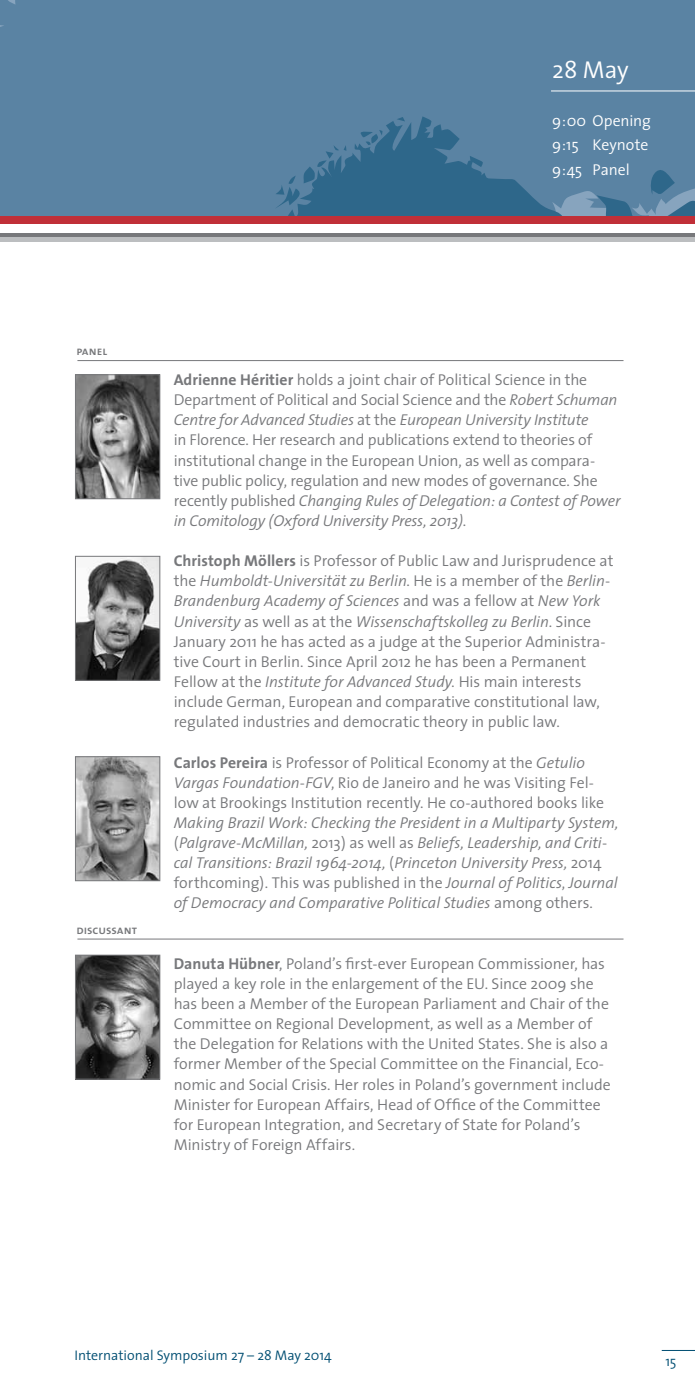
<style>
.page{position:relative;width:695px;height:1389px;background:#fff}
.page>*{position:absolute;margin:0;border:0;box-sizing:border-box;transform-origin:0 0}
.t1{font:300 24.5px "The Sans";color:#fff}
.t2{font:300 15.75px/20.1px "The Sans";letter-spacing:-.005em;color:#77787b}
.t3{font:italic 300 15.75px/20.1px "The Sans";letter-spacing:-.005em;color:#77787b}
.t4{font:300 15.75px/24.5px "The Sans";letter-spacing:-.005em;color:#fff}
.t5{font:300 14px "The Sans";color:#004e72}
.t6{font:12.25px "The Sans Semi Bold Caps";color:#77787b}
.s1{font-weight:700}
.s2{font-style:italic}
.s3{font-style:normal}
</style>
<div class="page">
<svg style="left:0;top:0;width:694px;height:216px;background:#5580a0"></svg>
<div style="left:0;top:216px;width:222px;height:8px;background:#c02f38"></div>
<div style="left:0;top:233px;width:222px;height:5px;background:#77787b"></div>
<hr style="left:0;top:238px;width:222px;height:4px;background:#bcbec0">
<div style="left:192px;top:216px;width:331px;height:8px;background:#c02f38"></div>
<div style="left:192px;top:233px;width:331px;height:5px;background:#77787b"></div>
<hr style="left:192px;top:238px;width:331px;height:4px;background:#bcbec0">
<div style="left:493px;top:216px;width:201px;height:8px;background:#c02f38"></div>
<div style="left:493px;top:233px;width:201px;height:5px;background:#77787b"></div>
<hr style="left:493px;top:238px;width:201px;height:4px;background:#bcbec0">
<hr style="left:661px;top:1350px;width:33px;height:1px;background:#004e72">
<hr style="left:77px;top:939px;width:546px;height:1px;background:#77787b">
<hr style="left:77px;top:360px;width:546px;height:1px;background:#77787b">
<img style="left:77px;top:377px;width:81px;height:120px">
<div style="left:75px;top:375px;width:85px;height:124px;border:1px solid #77787b"></div>
<img style="left:77px;top:558px;width:81px;height:121px">
<div style="left:75px;top:556px;width:85px;height:125px;border:1px solid #77787b"></div>
<img style="left:77px;top:758px;width:81px;height:121px">
<div style="left:75px;top:756px;width:85px;height:125px;border:1px solid #77787b"></div>
<img style="left:77px;top:957px;width:81px;height:120px">
<div style="left:75px;top:955px;width:85px;height:124px;border:1px solid #77787b"></div>
<hr style="left:551px;top:91px;width:143px;height:1px;background:#fff">
<h1 class="t1" style="left:552px;top:50px;width:78px">28 May</h1>
<p class="t4" style="left:552px;top:108px;width:100px">9:00 Opening<br>9:15 Keynote<br>9:45 Panel</p>
<p class="t6" style="left:76px;top:340px;width:32px">panel</p>
<p class="t6" style="left:76px;top:920px;width:62px">discussant</p>
<p class="t2" style="left:174px;top:369px;width:448px"><span class="s1">Adrienne Héritier</span> holds a joint chair of Political Science in the Department of Political and Social Science and the <span class="s2">Robert Schuman Centre for Advanced Studies</span> at the <span class="s2">European University Institute<br></span>in Florence. Her research and publications extend to theories of institutional change in the European Union, as well as compara&shy;tive public policy, regulation and new modes of governance. She recently published <span class="s2">Changing Rules of Delegation: a Contest of Power in Comitology (Oxford University Press, 2013)</span>.</p>
<p class="t2" style="left:174px;top:550px;width:441px"><span class="s1">Christoph Möllers</span> is Professor of Public Law and Jurisprudence at the <span class="s2">Humboldt-Universität zu Berlin</span>. He is a member of the <span class="s2">Berlin-Brandenburg Academy of Sciences</span> and was a fellow at <span class="s2">New York University</span> as well as at the <span class="s2">Wissenschaftskolleg zu Berlin</span>. Since January 2011 he has acted as a judge at the Superior Administra&shy;tive Court in Berlin. Since April 2012 he has been a Permanent Fellow at the <span class="s2">Institute for Advanced Study.</span> His main interests include German, European and comparative constitutional law, regulated industries and democratic theory in public law.</p>
<p class="t2" style="left:174px;top:752px;width:432px"><span class="s1">Carlos Pereira</span> is Professor of Political Economy at the <span class="s2">Getulio<br>Vargas Foundation-FGV</span>, Rio de Janeiro and he was Visiting Fel&shy;low at Brookings Institution recently. He co-authored books like</p>
<p class="t3" style="left:174px;top:812px;width:446px">Making Brazil Work: Checking the President in a Multiparty System, <span class="s3">(</span>Palgrave-McMillan, <span class="s3">2013) as well as</span> Beliefs, Leadership, and Criti&shy;cal Transitions: Brazil 1964-2014, <span class="s3">(</span>Princeton University Press, <span class="s3">2014 forthcoming). This was published in the</span> Journal of Politics<span class="s3">,</span> Journal of Democracy and Comparative Political Studies <span class="s3">among others.</span></p>
<p class="t2" style="left:174px;top:953px;width:438px"><span class="s1">Danuta Hübner</span>, Poland’s first-ever European Commissioner, has played a key role in the enlargement of the EU. Since 2009 she has been a Member of the European Parliament and Chair of the Committee on Regional Development, as well as a Member of the Delegation for Relations with the United States. She is also a former Member of the Special Committee on the Financial, Eco&shy;nomic and Social Crisis. Her roles in Poland’s government include Minister for European Affairs, Head of Office of the Committee for European Integration, and Secretary of State for Poland’s Ministry of Foreign Affairs.</p>
<p class="t5" style="left:74px;top:1344px;width:259px">International Symposium 27 – 28 May 2014</p>
<p class="t5" style="left:665px;top:1350px;width:13px">15</p>
</div>
